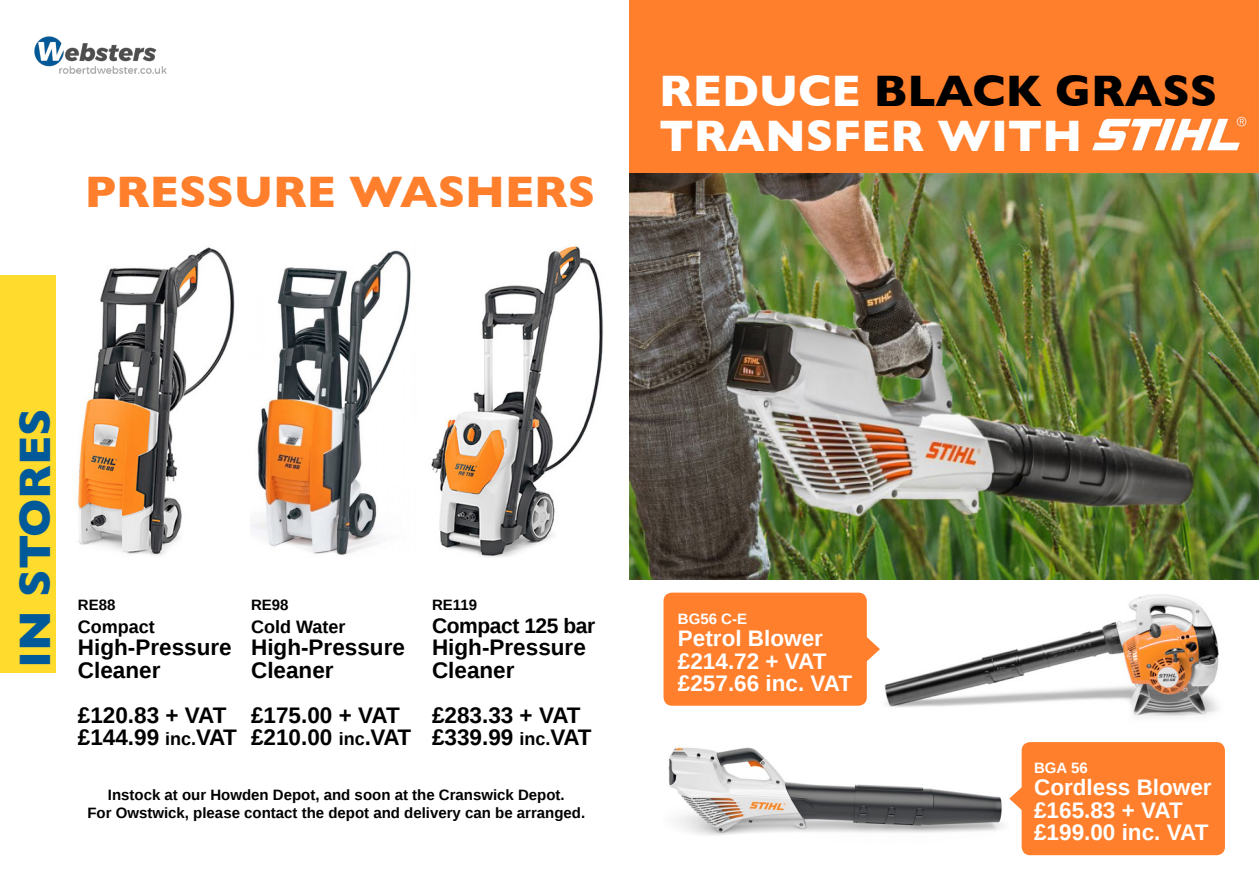
<style>
.page{position:relative;width:1259px;height:893px;background:#fff}
.page>*{position:absolute;margin:0;border:0;box-sizing:border-box;transform-origin:0 0}
.t1{font:700 45px/45px "Gill Sans";color:#fff}
.t2{font:700 45px "Gill Sans";color:#ff7f2c}
.t3{font:700 45px "Gill Sans";color:#005998}
.t4{font:700 22.5px/22.5px "Liberation Sans";color:#000}
.t5{font:700 22.5px/22.5px "Liberation Sans";color:#fff}
.t6{font:700 21px "Liberation Sans";letter-spacing:-.02em;color:#000}
.t7{font:700 18px "Liberation Sans";color:#000}
.t8{font:700 15px/18px "Liberation Sans";color:#000;text-align:center}
.t9{font:700 15px "Liberation Sans";color:#fff}
.s1{color:#000}
.s2{font-size:18px}
</style>
<div class="page">
<img style="left:34px;top:36px;width:133px;height:38px">
<div style="left:629px;top:0;width:630px;height:173px;background:#ff7f2c"></div>
<img style="left:1092px;top:116px;width:155px;height:35px">
<img style="left:629px;top:173px;width:630px;height:406px">
<div style="left:0;top:276px;width:56px;height:397px;background:#ffdb2d"></div>
<img style="left:668px;top:747px;width:335px;height:88px">
<img style="left:884px;top:594px;width:335px;height:124px">
<div style="left:1021px;top:742px;width:204px;height:113px;background:#ff7f2c;border-radius:9px"></div>
<svg style="left:1009px;top:778px;width:13px;height:41px"></svg>
<svg style="left:867px;top:637px;width:13px;height:24px"></svg>
<div style="left:663px;top:593px;width:204px;height:113px;background:#ff7f2c;border-radius:9px"></div>
<img style="left:431px;top:246px;width:172px;height:312px">
<img style="left:77px;top:247px;width:158px;height:309px">
<img style="left:251px;top:250px;width:160px;height:305px">
<h1 class="t2" style="left:85px;top:156px;width:512px">PRESSURE WASHERS</h1>
<h1 class="t1" style="left:659px;top:67px;width:560px">REDUCE <span class="s1">BLACK GRASS<br></span>TRANSFER WITH</h1>
<h1 class="t3" style="left:-1px;top:668px;width:261px;rotate:-90deg">IN STORES</h1>
<p class="t8" style="left:78px;top:596px;width:39px">RE88</p>
<p class="t7" style="left:78px;top:614px;width:79px">Compact</p>
<p class="t4" style="left:78px;top:636px;width:155px">High-Pressure<br>Cleaner</p>
<p class="t4" style="left:78px;top:703px;width:160px">£120.83 + VAT £144.99 <span class="s2">inc.</span>VAT</p>
<p class="t8" style="left:251px;top:596px;width:39px">RE98</p>
<p class="t7" style="left:251px;top:614px;width:96px">Cold Water</p>
<p class="t4" style="left:251px;top:636px;width:155px">High-Pressure<br>Cleaner</p>
<p class="t4" style="left:251px;top:703px;width:162px">£175.00 + VAT £210.00 <span class="s2">inc</span>.VAT</p>
<p class="t8" style="left:432px;top:596px;width:47px">RE119</p>
<p class="t6" style="left:432px;top:611px;width:165px">Compact 125 bar</p>
<p class="t4" style="left:432px;top:636px;width:155px">High-Pressure<br>Cleaner</p>
<p class="t4" style="left:432px;top:703px;width:161px">£283.33 + VAT £339.99 <span class="s2">inc.</span>VAT</p>
<p class="t8" style="left:87px;top:785px;width:499px">Instock at our Howden Depot, and soon at the Cranswick Depot.<br>For Owstwick, please contact the depot and delivery can be arranged.</p>
<p class="t9" style="left:678px;top:608px;width:71px">BG56 C-E</p>
<p class="t5" style="left:678px;top:627px;width:176px">Petrol Blower £214.72 + VAT £257.66 inc. VAT</p>
<p class="t9" style="left:1034px;top:757px;width:55px">BGA 56</p>
<p class="t5" style="left:1034px;top:775px;width:179px">Cordless Blower £165.83 + VAT £199.00 inc. VAT</p>
</div>
